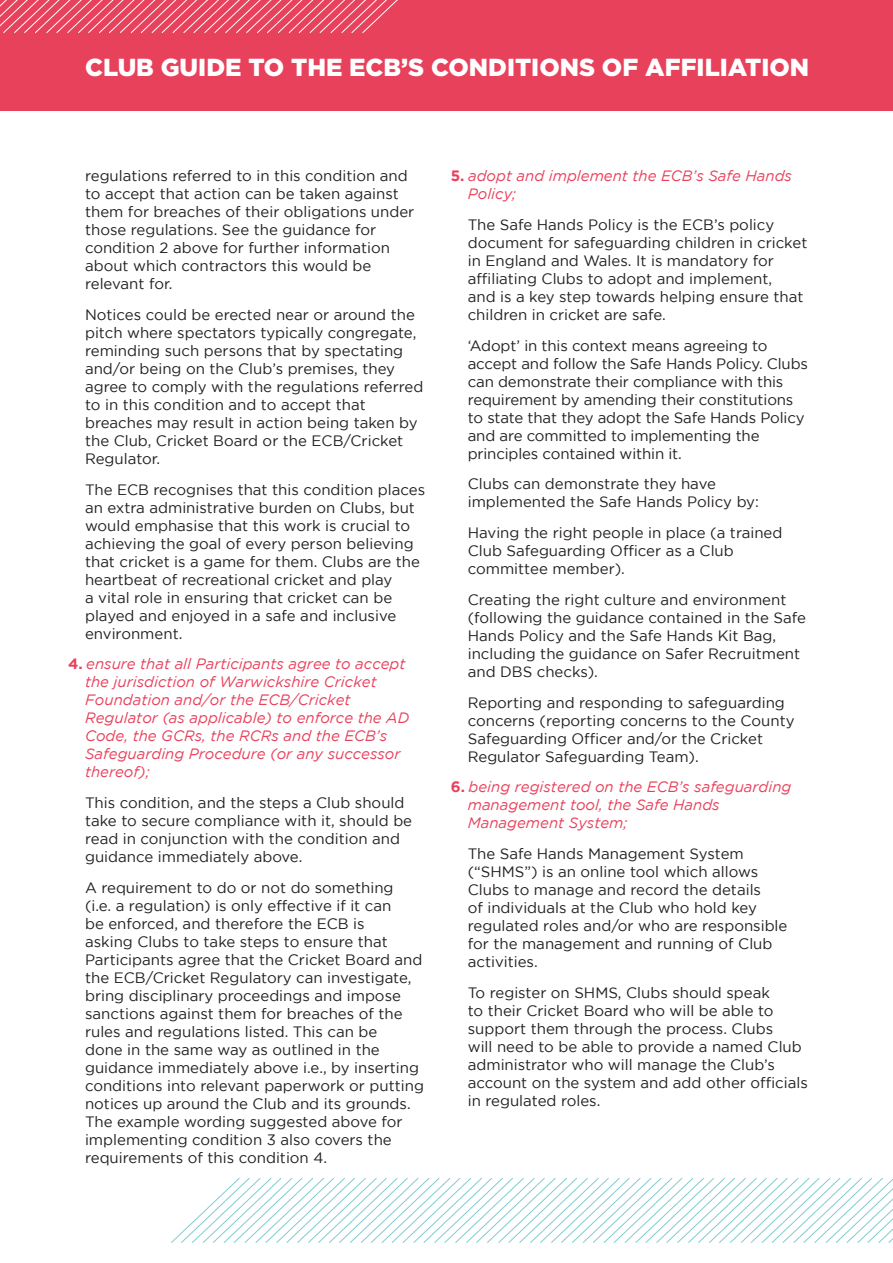
<style>
.page{position:relative;width:893px;height:1263px;background:#fff}
.page>*{position:absolute;margin:0;border:0;box-sizing:border-box;transform-origin:0 0}
.t1{font:900 24.6px "Gotham";color:#fff}
.t2{font:15px/18px "Gotham";color:#231f20}
.t3{font:italic 15px/18px "Gotham";color:#e8415c}
.s1{font-weight:700;font-style:normal}
</style>
<div class="page">
<div style="left:0;top:0;width:893px;height:111px;background:#e8415c"></div>
<svg style="left:0;top:0;width:398px;height:33px"></svg>
<svg style="left:171px;top:1178px;width:722px;height:65px"></svg>
<p class="t1" style="left:85px;top:53px;width:726px">CLUB GUIDE TO THE ECB’S CONDITIONS OF AFFILIATION</p>
<p class="t2" style="left:85px;top:166px;width:331px">regulations referred to in this condition and to accept that action can be taken against them for breaches of their obligations under those regulations. See the guidance for condition 2 above for further information about which contractors this would be relevant for.</p>
<p class="t2" style="left:85px;top:305px;width:340px">Notices could be erected near or around the pitch where spectators typically congregate, reminding such persons that by spectating and/or being on the Club’s premises, they agree to comply with the regulations referred to in this condition and to accept that breaches may result in action being taken by the Club, Cricket Board or the ECB/Cricket Regulator.</p>
<p class="t2" style="left:85px;top:480px;width:342px">The ECB recognises that this condition places an extra administrative burden on Clubs, but would emphasise that this work is crucial to achieving the goal of every person believing that cricket is a game for them. Clubs are the heartbeat of recreational cricket and play<br>a vital role in ensuring that cricket can be played and enjoyed in a safe and inclusive environment.</p>
<p class="t3" style="left:85px;top:655px;width:326px;text-indent:-17px"><span class="s1">4.</span> ensure that all Participants agree to accept the jurisdiction of Warwickshire Cricket Foundation and/or the ECB/Cricket Regulator (as applicable) to enforce the AD Code, the GCRs, the RCRs and the ECB’s Safeguarding Procedure (or any successor thereof);</p>
<p class="t2" style="left:85px;top:794px;width:329px">This condition, and the steps a Club should take to secure compliance with it, should be read in conjunction with the condition and guidance immediately above.</p>
<p class="t2" style="left:85px;top:878px;width:340px">A requirement to do or not do something<br>(i.e. a regulation) is only effective if it can<br>be enforced, and therefore the ECB is<br>asking Clubs to take steps to ensure that Participants agree that the Cricket Board and the ECB/Cricket Regulatory can investigate, bring disciplinary proceedings and impose sanctions against them for breaches of the rules and regulations listed. This can be<br>done in the same way as outlined in the guidance immediately above i.e., by inserting conditions into relevant paperwork or putting notices up around the Club and its grounds.<br>The example wording suggested above for implementing condition 3 also covers the requirements of this condition 4.</p>
<p class="t3" style="left:468px;top:167px;width:326px;text-indent:-17px"><span class="s1">5.</span> adopt and implement the ECB’s Safe Hands<br>Policy;</p>
<p class="t2" style="left:468px;top:215px;width:341px">The Safe Hands Policy is the ECB’s policy document for safeguarding children in cricket in England and Wales. It is mandatory for affiliating Clubs to adopt and implement,<br>and is a key step towards helping ensure that children in cricket are safe.</p>
<p class="t2" style="left:468px;top:336px;width:342px">‘Adopt’ in this context means agreeing to accept and follow the Safe Hands Policy. Clubs can demonstrate their compliance with this requirement by amending their constitutions to state that they adopt the Safe Hands Policy and are committed to implementing the principles contained within it.</p>
<p class="t2" style="left:468px;top:475px;width:293px">Clubs can demonstrate they have implemented the Safe Hands Policy by:</p>
<p class="t2" style="left:468px;top:524px;width:316px">Having the right people in place (a trained<br>Club Safeguarding Officer as a Club committee member).</p>
<p class="t2" style="left:468px;top:590px;width:340px">Creating the right culture and environment (following the guidance contained in the Safe Hands Policy and the Safe Hands Kit Bag, including the guidance on Safer Recruitment and DBS checks).</p>
<p class="t2" style="left:468px;top:693px;width:328px">Reporting and responding to safeguarding concerns (reporting concerns to the County Safeguarding Officer and/or the Cricket Regulator Safeguarding Team).</p>
<p class="t3" style="left:468px;top:778px;width:325px;text-indent:-17px"><span class="s1">6.</span> being registered on the ECB’s safeguarding management tool, the Safe Hands<br>Management System;</p>
<p class="t2" style="left:468px;top:845px;width:321px">The Safe Hands Management System (“SHMS”) is an online tool which allows Clubs to manage and record the details<br>of individuals at the Club who hold key regulated roles and/or who are responsible for the management and running of Club activities.</p>
<p class="t2" style="left:468px;top:983px;width:342px">To register on SHMS, Clubs should speak<br>to their Cricket Board who will be able to support them through the process. Clubs<br>will need to be able to provide a named Club administrator who will manage the Club’s account on the system and add other officials in regulated roles.</p>
</div>
